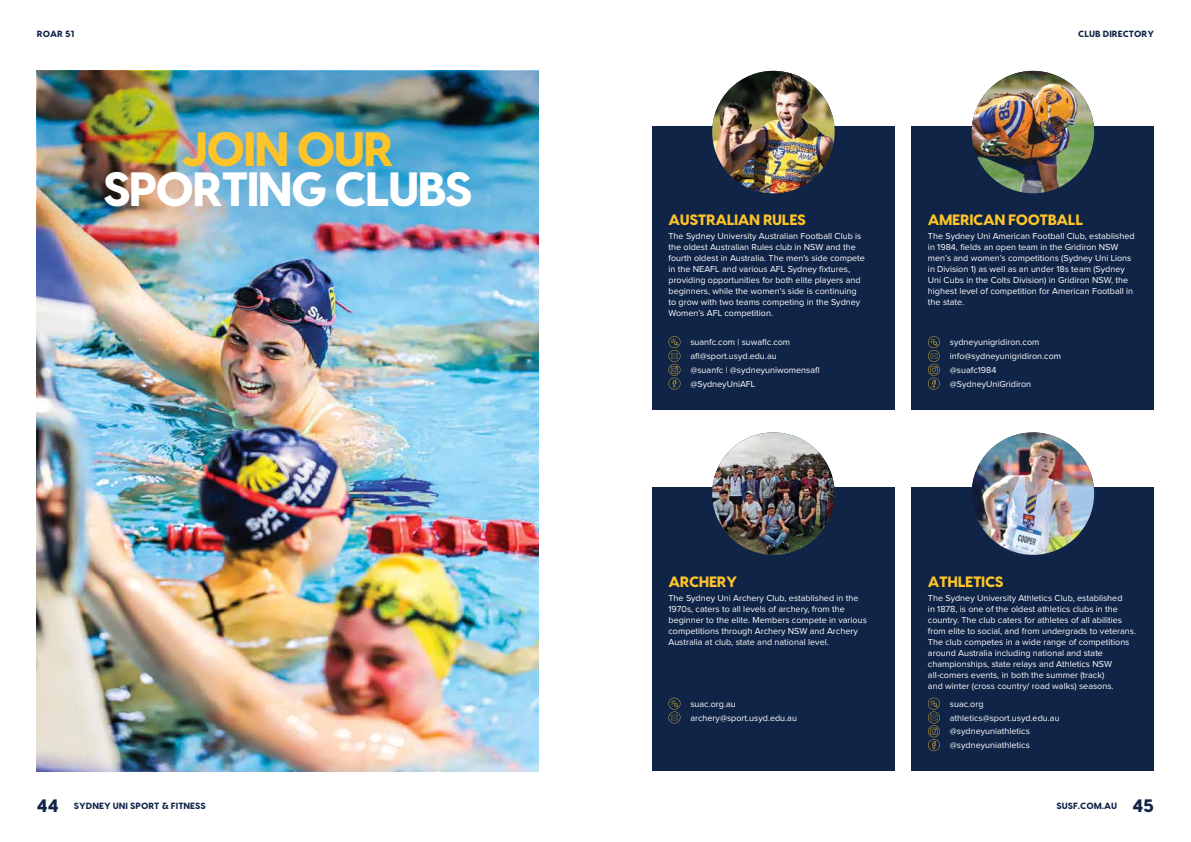
<style>
.page{position:relative;width:1191px;height:842px;background:#fff}
.page>*{position:absolute;margin:0;border:0;box-sizing:border-box;transform-origin:0 0}
.t1{font:800 48px "Visby";letter-spacing:-.05em;color:#fff}
.t2{font:800 48px "Visby";letter-spacing:-.05em;color:#ffc528}
.t3{font:800 18px "Visby";color:#0f2447}
.t4{font:800 15px "Visby";letter-spacing:-.03em;color:#ffc528}
.t5{font:9px/11px "Proxima Nova";color:#fff}
.t6{font:800 9px "Visby";color:#0f2447}
</style>
<div class="page">
<div style="left:652px;top:126px;width:242px;height:284px;background:#0f2447"></div>
<div style="left:652px;top:488px;width:242px;height:283px;background:#0f2447"></div>
<div style="left:911px;top:126px;width:243px;height:284px;background:#0f2447"></div>
<div style="left:911px;top:488px;width:243px;height:283px;background:#0f2447"></div>
<svg style="left:668px;top:336px;width:12px;height:54px"></svg>
<svg style="left:668px;top:698px;width:12px;height:25px"></svg>
<svg style="left:928px;top:336px;width:12px;height:54px"></svg>
<svg style="left:928px;top:698px;width:12px;height:53px"></svg>
<img style="left:712px;top:71px;width:122px;height:122px;border-radius:61px">
<img style="left:712px;top:432px;width:122px;height:123px;border-radius:61px">
<img style="left:971px;top:71px;width:123px;height:122px;border-radius:61px">
<img style="left:971px;top:432px;width:123px;height:123px;border-radius:61px">
<img style="left:37px;top:278px;width:502px;height:493px">
<img style="left:37px;top:71px;width:502px;height:207px">
<p class="t6" style="left:37px;top:26px;width:39px">ROAR 51</p>
<h1 class="t2" style="left:181px;top:105px;width:215px">JOIN OUR</h1>
<h1 class="t1" style="left:103px;top:145px;width:372px">SPORTING CLUBS</h1>
<p class="t6" style="left:1078px;top:26px;width:77px">CLUB DIRECTORY</p>
<h3 class="t4" style="left:668px;top:206px;width:139px">AUSTRALIAN RULES</h3>
<p class="t5" style="left:668px;top:231px;width:198px">The Sydney University Australian Football Club is the oldest Australian Rules club in NSW and the fourth oldest in Australia. The men's side compete in the NEAFL and various AFL Sydney fixtures, providing opportunities for both elite players and beginners, while the women’s side is continuing to grow with two teams competing in the Sydney Women’s AFL competition.</p>
<p class="t5" style="left:690px;top:336px;width:131px;line-height:13.8px">suanfc.com | suwaflc.com afl@sport.usyd.edu.au<br>@suanfc | @sydneyuniwomensafl @SydneyUniAFL</p>
<h3 class="t4" style="left:928px;top:206px;width:157px">AMERICAN FOOTBALL</h3>
<p class="t5" style="left:928px;top:231px;width:208px">The Sydney Uni American Football Club, established in 1984, fields an open team in the Gridiron NSW men’s and women’s competitions (Sydney Uni Lions in Division 1) as well as an under 18s team (Sydney Uni Cubs in the Colts Division) in Gridiron NSW, the highest level of competition for American Football in the state.</p>
<p class="t5" style="left:950px;top:336px;width:113px;line-height:13.8px">sydneyunigridiron.com info@sydneyunigridiron.com @suafc1984 @SydneyUniGridiron</p>
<h3 class="t4" style="left:668px;top:568px;width:70px">ARCHERY</h3>
<p class="t5" style="left:668px;top:593px;width:200px">The Sydney Uni Archery Club, established in the 1970s, caters to all levels of archery, from the beginner to the elite. Members compete in various competitions through Archery NSW and Archery Australia at club, state and national level.</p>
<p class="t5" style="left:690px;top:697px;width:108px;line-height:13.8px">suac.org.au archery@sport.usyd.edu.au</p>
<h3 class="t4" style="left:928px;top:568px;width:77px">ATHLETICS</h3>
<p class="t5" style="left:928px;top:593px;width:210px">The Sydney University Athletics Club, established<br>in 1878, is one of the oldest athletics clubs in the country. The club caters for athletes of all abilities from elite to social, and from undergrads to veterans.<br>The club competes in a wide range of competitions around Australia including national and state championships, state relays and Athletics NSW all-comers events, in both the summer (track)<br>and winter (cross country/ road walks) seasons.</p>
<p class="t5" style="left:950px;top:697px;width:111px;line-height:13.8px">suac.org athletics@sport.usyd.edu.au @sydneyuniathletics @sydneyuniathletics</p>
<h2 class="t3" style="left:37px;top:789px;width:23px">44</h2>
<p class="t6" style="left:74px;top:798px;width:133px">SYDNEY UNI SPORT &amp; FITNESS</p>
<p class="t6" style="left:1056px;top:798px;width:62px">SUSF.COM.AU</p>
<h2 class="t3" style="left:1132px;top:789px;width:23px">45</h2>
</div>
